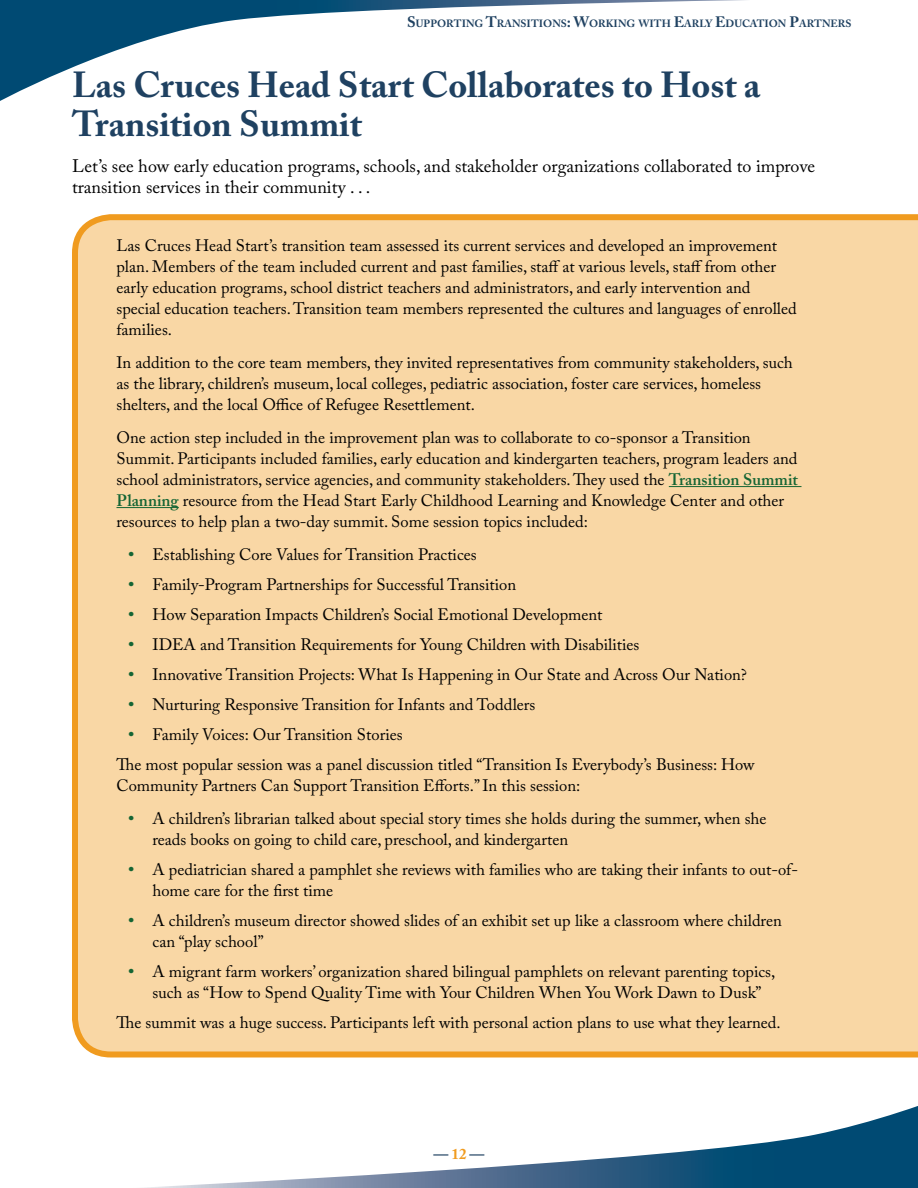
<style>
.page{position:relative;width:918px;height:1188px;background:#fff}
.page>*{position:absolute;margin:0;border:0;box-sizing:border-box;transform-origin:0 0}
.t1{font:700 36px/39px "Adobe Caslon Pro";color:#1f4161}
.t2{font:18px/21px "Adobe Caslon Pro";color:#000}
.t3{font:16.5px/21px "Adobe Caslon Pro";color:#000}
.t4{font:700 15px "Adobe Caslon Pro";color:#1f4161}
.t5{font:700 10.5px "Adobe Caslon Pro";color:#1f4161}
.s1{font-size:15px}
.s2{font-weight:600;color:#156534}
.s3{font-weight:700;color:#156534}
.s4{color:#f09b1f}
</style>
<div class="page">
<svg style="left:0;top:0;width:745px;height:101px"></svg>
<svg style="left:133px;top:1057px;width:785px;height:131px"></svg>
<div style="left:72px;top:214px;width:846px;height:843px;background:#f9d7a5"></div>
<hr style="left:669px;top:486px;width:133px;height:1px;background:#156534">
<hr style="left:117px;top:507px;width:62px;height:1px;background:#156534">
<p class="t5" style="left:407px;top:17px;width:444px"><span class="s1">S</span>UPPORTING <span class="s1">T</span>RANSITIONS<span class="s1">: W</span>ORKING WITH <span class="s1">E</span>ARLY <span class="s1">E</span>DUCATION <span class="s1">P</span>ARTNERS</p>
<h2 class="t1" style="left:72px;top:65px;width:690px">Las Cruces Head Start Collaborates to Host a<br>Transition Summit</h2>
<p class="t2" style="left:72px;top:155px;width:745px">Let’s see how early education programs, schools, and stakeholder organizations collaborated to improve transition services in their community . . .</p>
<p class="t3" style="left:117px;top:235px;width:682px">Las Cruces Head Start’s transition team assessed its current services and developed an improvement plan. Members of the team included current and past families, staff at various levels, staff from other early education programs, school district teachers and administrators, and early intervention and special education teachers. Transition team members represented the cultures and languages of enrolled families.</p>
<p class="t3" style="left:117px;top:352px;width:678px">In addition to the core team members, they invited representatives from community stakeholders, such as the library, children’s museum, local colleges, pediatric association, foster care services, homeless shelters, and the local Office of Refugee Resettlement.</p>
<p class="t3" style="left:117px;top:427px;width:683px">One action step included in the improvement plan was to collaborate to co-sponsor a Transition Summit. Participants included families, early education and kindergarten teachers, program leaders and school administrators, service agencies, and community stakeholders. They used the <span class="s2">Transition Summit Planning</span> resource from the Head Start Early Childhood Learning and Knowledge Center and other resources to help plan a two-day summit. Some session topics included:</p>
<p class="t3" style="left:129px;top:544px;width:350px"><span class="s3">•</span> Establishing Core Values for Transition Practices</p>
<p class="t3" style="left:129px;top:574px;width:389px"><span class="s3">•</span> Family-Program Partnerships for Successful Transition</p>
<p class="t3" style="left:129px;top:604px;width:475px"><span class="s3">•</span> How Separation Impacts Children’s Social Emotional Development</p>
<p class="t3" style="left:129px;top:634px;width:512px"><span class="s3">•</span> IDEA and Transition Requirements for Young Children with Disabilities</p>
<p class="t3" style="left:129px;top:664px;width:620px"><span class="s3">•</span> Innovative Transition Projects: What Is Happening in Our State and Across Our Nation?</p>
<p class="t3" style="left:129px;top:694px;width:408px"><span class="s3">•</span> Nurturing Responsive Transition for Infants and Toddlers</p>
<p class="t3" style="left:129px;top:724px;width:276px"><span class="s3">•</span> Family Voices: Our Transition Stories</p>
<p class="t3" style="left:117px;top:754px;width:640px">The most popular session was a panel discussion titled “Transition Is Everybody’s Business: How<br>Community Partners Can Support Transition Efforts.” In this session:</p>
<p class="t3" style="left:153px;top:808px;width:615px;text-indent:-24px"><span class="s3">•</span> A children’s librarian talked about special story times she holds during the summer, when she reads books on going to child care, preschool, and kindergarten</p>
<p class="t3" style="left:153px;top:859px;width:647px;text-indent:-24px"><span class="s3">•</span> A pediatrician shared a pamphlet she reviews with families who are taking their infants to out-of&shy;home care for the first time</p>
<p class="t3" style="left:153px;top:910px;width:631px;text-indent:-24px"><span class="s3">•</span> A children’s museum director showed slides of an exhibit set up like a classroom where children can “play school”</p>
<p class="t3" style="left:153px;top:961px;width:624px;text-indent:-24px"><span class="s3">•</span> A migrant farm workers’ organization shared bilingual pamphlets on relevant parenting topics, such as “How to Spend Quality Time with Your Children When You Work Dawn to Dusk”</p>
<p class="t3" style="left:117px;top:1012px;width:666px">The summit was a huge success. Participants left with personal action plans to use what they learned.</p>
<p class="t4" style="left:434px;top:1145px;width:52px">— <span class="s4">12</span> —</p>
</div>
